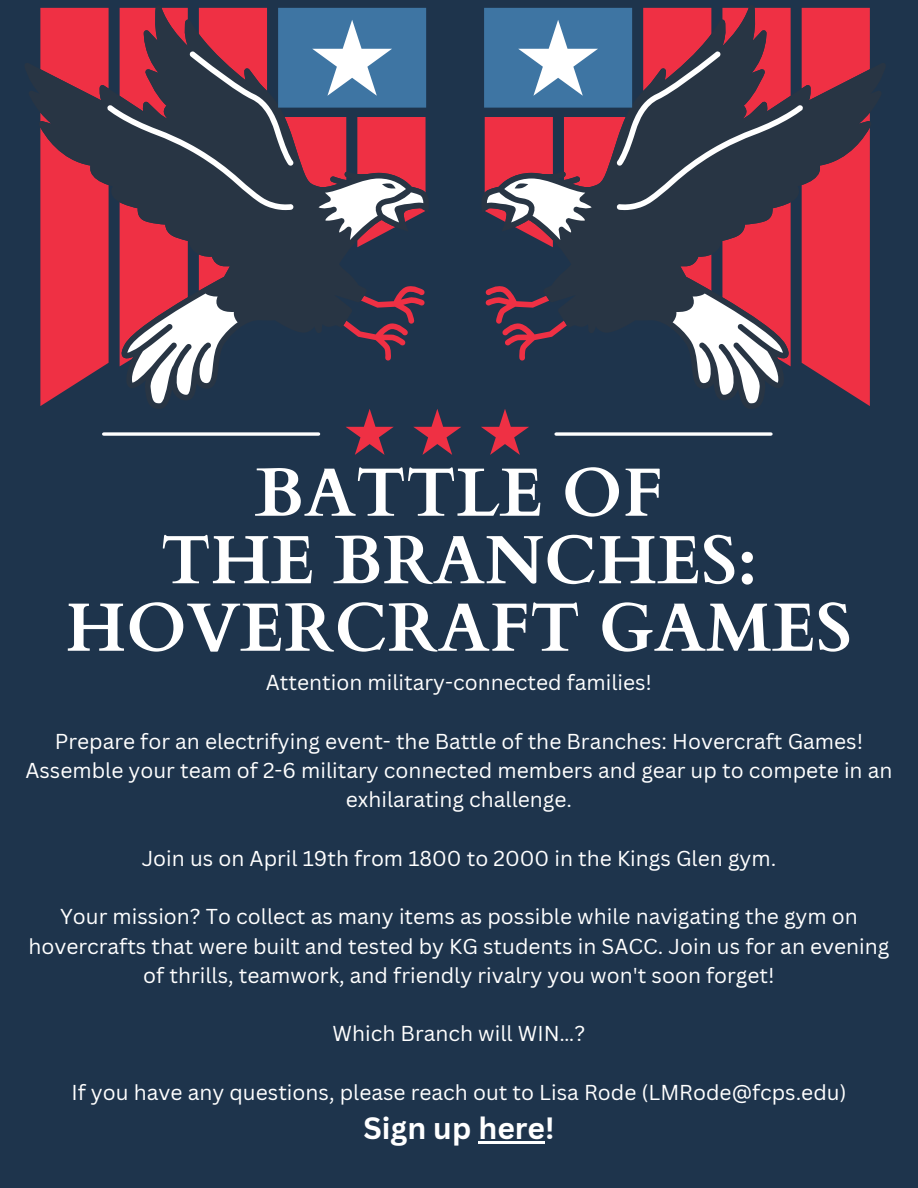
<style>
.page{position:relative;width:918px;height:1188px;background:#1e344c}
.page>*{position:absolute;margin:0;border:0;box-sizing:border-box;transform-origin:0 0}
.t1{font:700 68.4px/67.5px "Cardo";color:#fff;text-align:center}
.t2{font:700 30px "Canva Sans";color:#fff}
.t3{font:21px/29.2px "Canva Sans";color:#fff;text-align:center}
</style>
<div class="page">
<svg style="left:40px;top:7px;width:387px;height:399px"></svg>
<svg style="left:278px;top:8px;width:148px;height:100px;background:#5787ae"></svg>
<svg style="left:484px;top:7px;width:386px;height:399px"></svg>
<svg style="left:484px;top:8px;width:148px;height:100px;background:#5787ae"></svg>
<svg style="left:413px;top:409px;width:48px;height:46px"></svg>
<svg style="left:346px;top:409px;width:48px;height:46px"></svg>
<svg style="left:481px;top:409px;width:48px;height:46px"></svg>
<svg style="left:556px;top:432px;width:215px;height:4px"></svg>
<svg style="left:104px;top:432px;width:215px;height:4px"></svg>
<hr style="left:478px;top:1141px;width:67px;height:3px;background:#fff">
<p class="t1" style="left:66px;top:461px;width:788px">BATTLE OF<br>THE BRANCHES:<br>HOVERCRAFT GAMES</p>
<p class="t3" style="left:266px;top:668px;width:388px">Attention military-connected families!</p>
<p class="t3" style="left:25px;top:726px;width:869px">Prepare for an electrifying event- the Battle of the Branches: Hovercraft Games!<br>Assemble your team of 2-6 military connected members and gear up to compete in an exhilarating challenge.</p>
<p class="t3" style="left:142px;top:843px;width:636px">Join us on April 19th from 1800 to 2000 in the Kings Glen gym.</p>
<p class="t3" style="left:28px;top:902px;width:862px">Your mission? To collect as many items as possible while navigating the gym on hovercrafts that were built and tested by KG students in SACC. Join us for an evening of thrills, teamwork, and friendly rivalry you won't soon forget!</p>
<h1 class="t3" style="left:333px;top:1019px;width:254px">Which Branch will WIN…?</h1>
<p class="t3" style="left:71px;top:1077px;width:777px">If you have any questions, please reach out to Lisa Rode (LMRode@fcps.edu)</p>
<p class="t2" style="left:363px;top:1107px;width:193px">Sign up here!</p>
</div>
